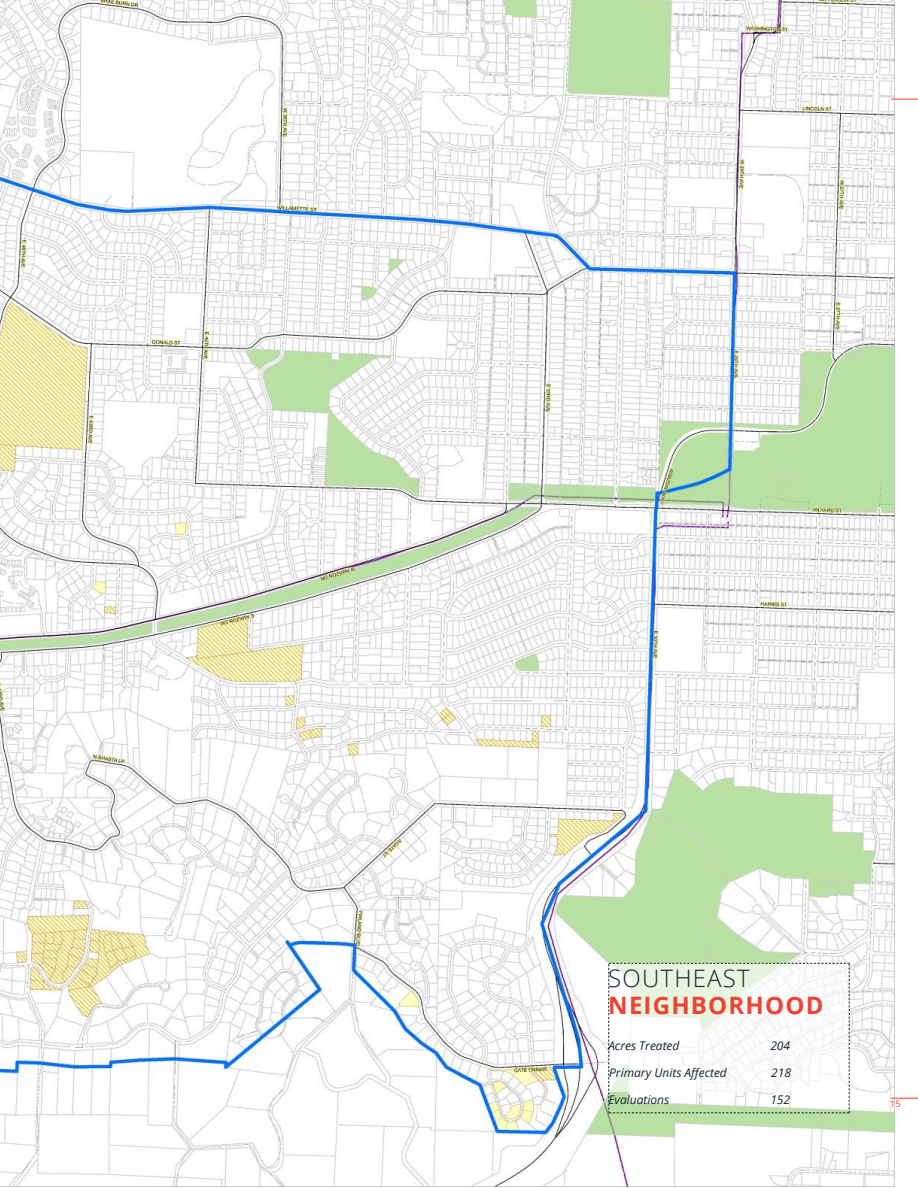
<style>
.page{position:relative;width:918px;height:1188px;background:#fff}
.page>*{position:absolute;margin:0;border:0;box-sizing:border-box;transform-origin:0 0}
.Chapter_Title_-_Alig{font:700 24px "Open Sans";letter-spacing:.05em;color:#ee4232}
.Chapter_Title_-_Alig-2{font:300 24px "Open Sans";letter-spacing:.05em;color:#16242e}
.Footer_Text{font:italic 12px "Open Sans";color:#16242e}
.t1{font:9px "Open Sans";color:#ee4232}
</style>
<div class="page">
<img style="left:0;top:0;width:906px;height:1188px">
<svg style="left:891px;top:99px;width:27px;height:1px"></svg>
<svg style="left:891px;top:1098px;width:27px;height:1px"></svg>
<svg style="left:608px;top:963px;width:242px;height:150px"></svg>
<p class="Chapter_Title_-_Alig-2" style="left:608px;top:962px;width:143px">SOUTHEAST</p>
<p class="Chapter_Title_-_Alig" style="left:608px;top:988px;width:217px">NEIGHBORHOOD</p>
<p class="Footer_Text" style="left:608px;top:1037px;width:73px">Acres Treated</p>
<p class="Footer_Text" style="left:770px;top:1037px;width:21px">204</p>
<p class="Footer_Text" style="left:609px;top:1064px;width:119px">Primary Units Affected</p>
<p class="Footer_Text" style="left:771px;top:1064px;width:21px">218</p>
<p class="Footer_Text" style="left:608px;top:1091px;width:62px">Evaluations</p>
<p class="Footer_Text" style="left:770px;top:1091px;width:21px">152</p>
<p class="t1" style="left:890px;top:1097px;width:12px">15</p>
</div>
